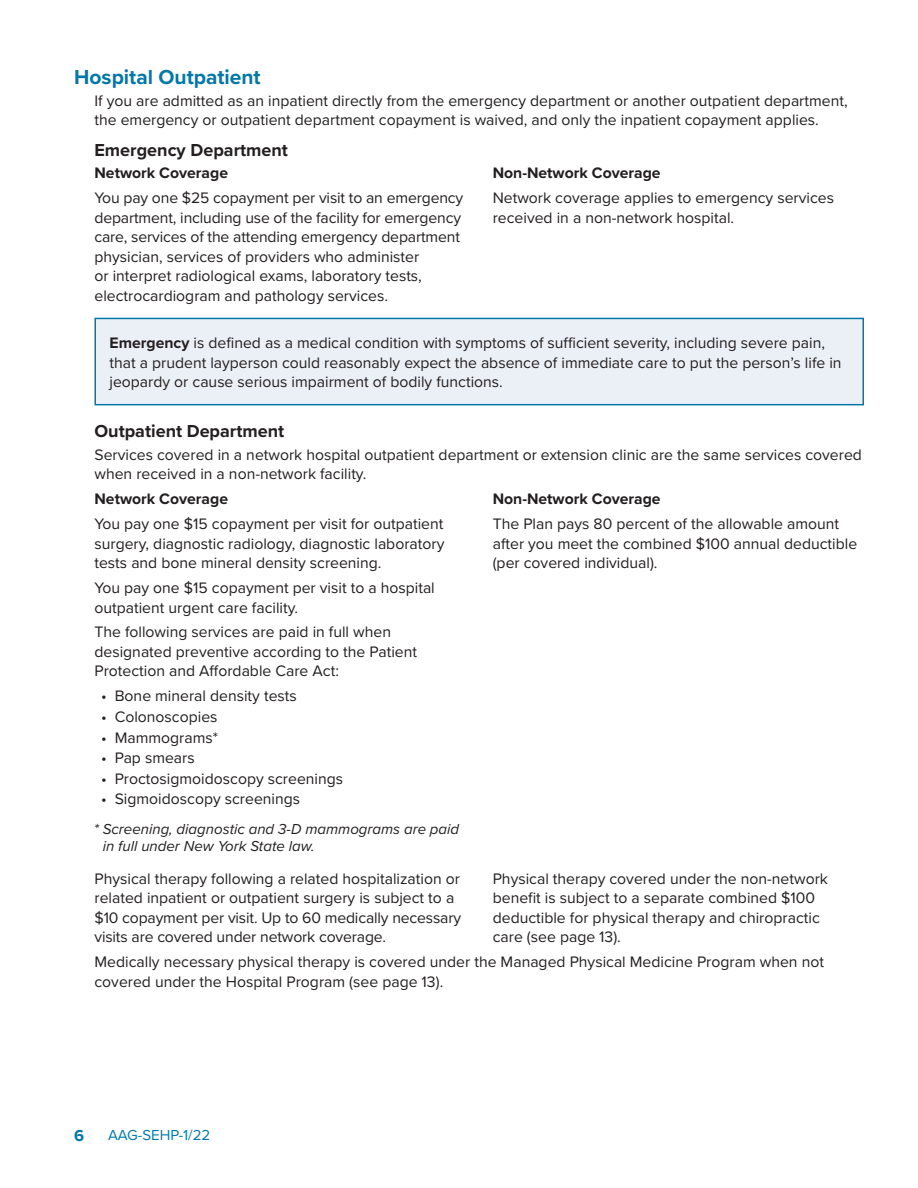
<style>
.page{position:relative;width:918px;height:1188px;background:#fff}
.page>*{position:absolute;margin:0;border:0;box-sizing:border-box;transform-origin:0 0}
._2022_AAG_Secondary{font:700 21px "Proxima Nova";color:#0078a8}
._2022_AAG_Tertiary_H{font:700 18px "Proxima Nova";color:#231f20}
.t1{font:700 16.5px "Proxima Nova";color:#0078a8}
._2022_AAG_body_two_c{font:15.75px/19.5px "Proxima Nova";color:#231f20}
._2022_AAG_body_10_5{font:15.75px/19.5px "Proxima Nova";color:#231f20}
._2022_AAG_body_bulle{font:15.75px "Proxima Nova";color:#231f20}
._2022_AAG_body_two_c-2{font:700 15.75px "Proxima Nova";color:#231f20}
._2022_AAG_Footnote_1{font:italic 15px/16.5px "Proxima Nova";color:#231f20}
.t2{font:15px "Proxima Nova";color:#0078a8}
.s1{font-weight:700}
</style>
<div class="page">
<div style="left:95px;top:318px;width:768px;height:87px;background:#ebf0f6"></div>
<div style="left:94px;top:318px;width:770px;height:87px;border:2px solid #0078a8"></div>
<p class="_2022_AAG_Secondary" style="left:74px;top:61px;width:188px">Hospital Outpatient</p>
<p class="_2022_AAG_body_10_5" style="left:94px;top:90px;width:755px">If you are admitted as an inpatient directly from the emergency department or another outpatient department, the emergency or outpatient department copayment is waived, and only the inpatient copayment applies.</p>
<p class="_2022_AAG_Tertiary_H" style="left:94px;top:136px;width:195px">Emergency Department</p>
<p class="_2022_AAG_body_two_c-2" style="left:94px;top:161px;width:135px">Network Coverage</p>
<p class="_2022_AAG_body_two_c" style="left:94px;top:188px;width:370px">You pay one $25 copayment per visit to an emergency department, including use of the facility for emergency care, services of the attending emergency department physician, services of providers who administer<br>or interpret radiological exams, laboratory tests, electrocardiogram and pathology services.</p>
<p class="_2022_AAG_body_two_c-2" style="left:493px;top:161px;width:169px">Non-Network Coverage</p>
<p class="_2022_AAG_body_two_c" style="left:493px;top:188px;width:343px">Network coverage applies to emergency services received in a non-network hospital.</p>
<p class="_2022_AAG_body_10_5" style="left:110px;top:333px;width:734px"><span class="s1">Emergency</span> is defined as a medical condition with symptoms of sufficient severity, including severe pain, that a prudent layperson could reasonably expect the absence of immediate care to put the person’s life in jeopardy or cause serious impairment of bodily functions.</p>
<p class="_2022_AAG_Tertiary_H" style="left:94px;top:418px;width:191px">Outpatient Department</p>
<p class="_2022_AAG_body_10_5" style="left:94px;top:444px;width:769px">Services covered in a network hospital outpatient department or extension clinic are the same services covered when received in a non-network facility.</p>
<p class="_2022_AAG_body_two_c-2" style="left:94px;top:487px;width:135px">Network Coverage</p>
<p class="_2022_AAG_body_two_c" style="left:94px;top:513px;width:351px;text-align:justify">You pay one $15 copayment per visit for outpatient surgery, diagnostic radiology, diagnostic laboratory tests and bone mineral density screening.</p>
<p class="_2022_AAG_body_two_c" style="left:94px;top:577px;width:342px">You pay one $15 copayment per visit to a hospital outpatient urgent care facility.</p>
<p class="_2022_AAG_body_two_c" style="left:94px;top:622px;width:324px">The following services are paid in full when designated preventive according to the Patient<br>Protection and Affordable Care Act:</p>
<p class="_2022_AAG_body_bulle" style="left:101px;top:684px;width:197px">• Bone mineral density tests</p>
<p class="_2022_AAG_body_bulle" style="left:101px;top:705px;width:118px">• Colonoscopies</p>
<p class="_2022_AAG_body_bulle" style="left:101px;top:726px;width:118px">• Mammograms*</p>
<p class="_2022_AAG_body_bulle" style="left:101px;top:746px;width:95px">• Pap smears</p>
<p class="_2022_AAG_body_bulle" style="left:101px;top:767px;width:243px">• Proctosigmoidoscopy screenings</p>
<p class="_2022_AAG_body_bulle" style="left:101px;top:787px;width:200px">• Sigmoidoscopy screenings</p>
<p class="_2022_AAG_Footnote_1" style="left:103px;top:820px;width:358px;text-indent:-9px">* Screening, diagnostic and 3-D mammograms are paid in full under New York State law.</p>
<p class="_2022_AAG_body_two_c" style="left:94px;top:868px;width:368px">Physical therapy following a related hospitalization or related inpatient or outpatient surgery is subject to a $10 copayment per visit. Up to 60 medically necessary visits are covered under network coverage.</p>
<p class="_2022_AAG_body_two_c-2" style="left:493px;top:487px;width:169px">Non-Network Coverage</p>
<p class="_2022_AAG_body_two_c" style="left:493px;top:513px;width:366px">The Plan pays 80 percent of the allowable amount after you meet the combined $100 annual deductible (per covered individual).</p>
<p class="_2022_AAG_body_two_c" style="left:493px;top:868px;width:337px">Physical therapy covered under the non-network benefit is subject to a separate combined $100 deductible for physical therapy and chiropractic care (see page 13).</p>
<p class="_2022_AAG_body_10_5" style="left:94px;top:951px;width:731px">Medically necessary physical therapy is covered under the Managed Physical Medicine Program when not covered under the Hospital Program (see page 13).</p>
<p class="t1" style="left:74px;top:1123px;width:12px">6</p>
<p class="t2" style="left:108px;top:1124px;width:104px">AAG-SEHP-1/22</p>
</div>
